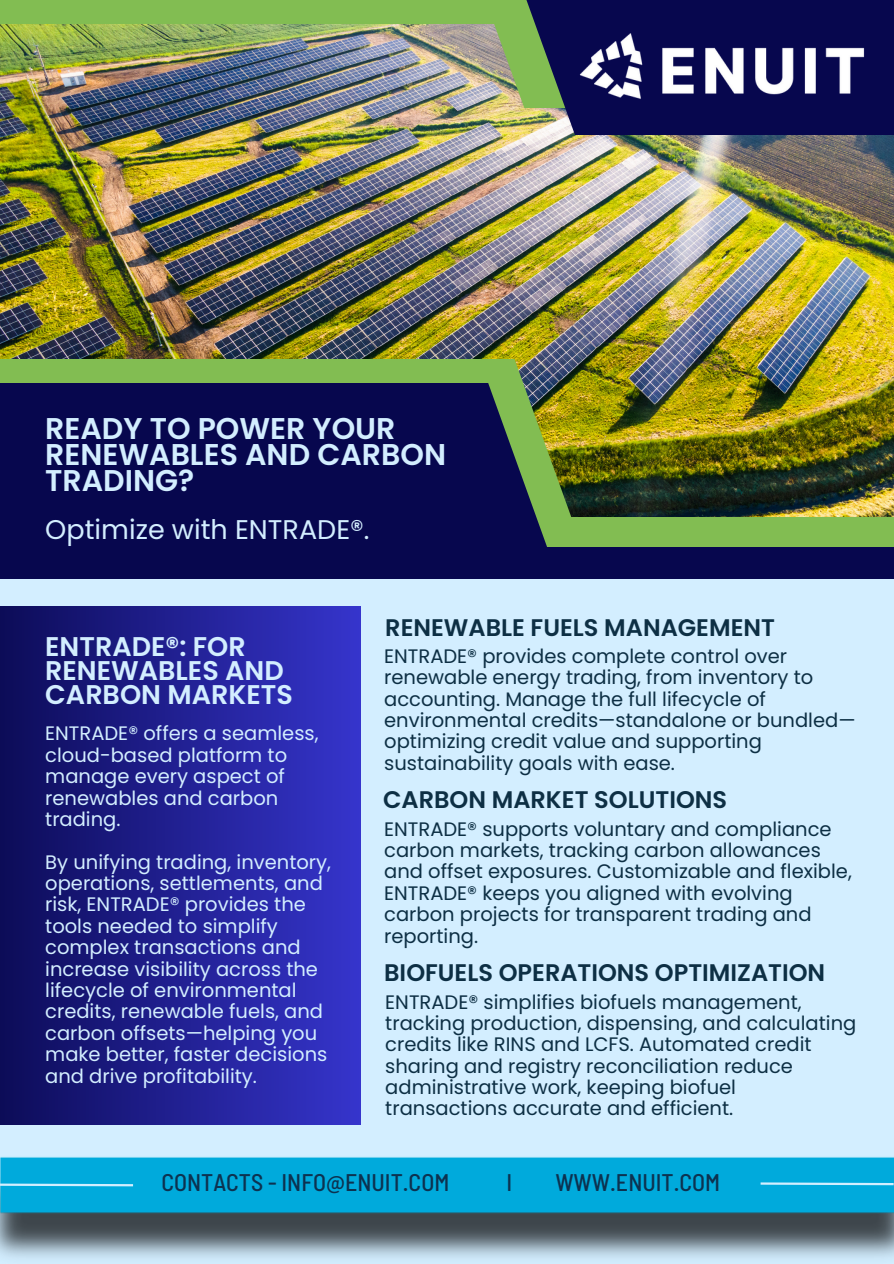
<style>
.page{position:relative;width:894px;height:1264px;background:#fff}
.page>*{position:absolute;margin:0;border:0;box-sizing:border-box;transform-origin:0 0}
.t1{font:600 30px/25.8px "Poppins";color:#d3eeff}
.t2{font:600 27px/23.7px "Poppins";color:#d3eeff}
.t3{font:27px "Poppins";color:#d3eeff}
.t4{font:600 24px "Poppins";color:#0d2f44}
.t5{font:500 semi-condensed 24px "Barlow";color:#0d3250}
.t6{font:19.5px/21.3px "Poppins";color:#0d2f44}
.t7{font:19.5px/21.3px "Poppins";color:#d3eeff}
</style>
<div class="page">
<img style="left:0;top:578px;width:893px;height:685px">
<img style="left:0;top:24px;width:893px;height:493px">
<div style="left:0;top:0;width:577px;height:24px;background:#82bd52"></div>
<div style="left:344px;top:517px;width:549px;height:32px;background:#82bd52"></div>
<div style="left:0;top:547px;width:893px;height:31px;background:#07074e"></div>
<img style="left:479px;top:24px;width:41px;height:84px">
<svg style="left:520px;top:0;width:373px;height:135px;background:#1d2252"></svg>
<svg style="left:0;top:359px;width:577px;height:158px;background:#7ea947"></svg>
<div style="left:0;top:383px;width:547px;height:164px;background:#07074e"></div>
<div style="left:0;top:607px;width:360px;height:517px;background:linear-gradient(to right,#0c0c58,#3634cc)"></div>
<svg style="left:758px;top:1181px;width:135px;height:5px"></svg>
<svg style="left:0;top:1182px;width:135px;height:5px"></svg>
<img style="left:577px;top:31px;width:291px;height:77px">
<h3 class="t1" style="left:45px;top:416px;width:402px">READY TO POWER YOUR<br>RENEWABLES AND CARBON<br>TRADING?</h3>
<p class="t3" style="left:45px;top:510px;width:326px">Optimize with ENTRADE®.</p>
<h3 class="t2" style="left:45px;top:635px;width:249px">ENTRADE®: FOR<br>RENEWABLES AND<br>CARBON MARKETS</h3>
<h3 class="t7" style="left:45px;top:723px;width:275px">ENTRADE® offers a seamless, cloud-based platform to manage every aspect of renewables and carbon trading.</h3>
<p class="t7" style="left:45px;top:851px;width:287px">By unifying trading, inventory, operations, settlements, and risk, ENTRADE® provides the tools needed to simplify complex transactions and increase visibility across the lifecycle of environmental credits, renewable fuels, and carbon offsets—helping you make better, faster decisions and drive profitability.</p>
<p class="t4" style="left:385px;top:610px;width:391px">RENEWABLE FUELS MANAGEMENT</p>
<h1 class="t6" style="left:384px;top:645px;width:473px">ENTRADE® provides complete control over renewable energy trading, from inventory to accounting. Manage the full lifecycle of environmental credits—standalone or bundled— optimizing credit value and supporting sustainability goals with ease.</h1>
<h1 class="t4" style="left:383px;top:783px;width:345px">CARBON MARKET SOLUTIONS</h1>
<h2 class="t6" style="left:384px;top:818px;width:469px">ENTRADE® supports voluntary and compliance carbon markets, tracking carbon allowances and offset exposures. Customizable and flexible, ENTRADE® keeps you aligned with evolving carbon projects for transparent trading and reporting.</h2>
<p class="t4" style="left:384px;top:956px;width:442px">BIOFUELS OPERATIONS OPTIMIZATION</p>
<p class="t6" style="left:385px;top:991px;width:472px">ENTRADE® simplifies biofuels management, tracking production, dispensing, and calculating credits like RINS and LCFS. Automated credit sharing and registry reconciliation reduce administrative work, keeping biofuel transactions accurate and efficient.</p>
<p class="t5" style="left:161px;top:1167px;width:289px">CONTACTS - INFO@ENUIT.COM</p>
<p class="t5" style="left:507px;top:1167px;width:7px">l</p>
<p class="t5" style="left:555px;top:1167px;width:166px">WWW.ENUIT.COM</p>
</div>
